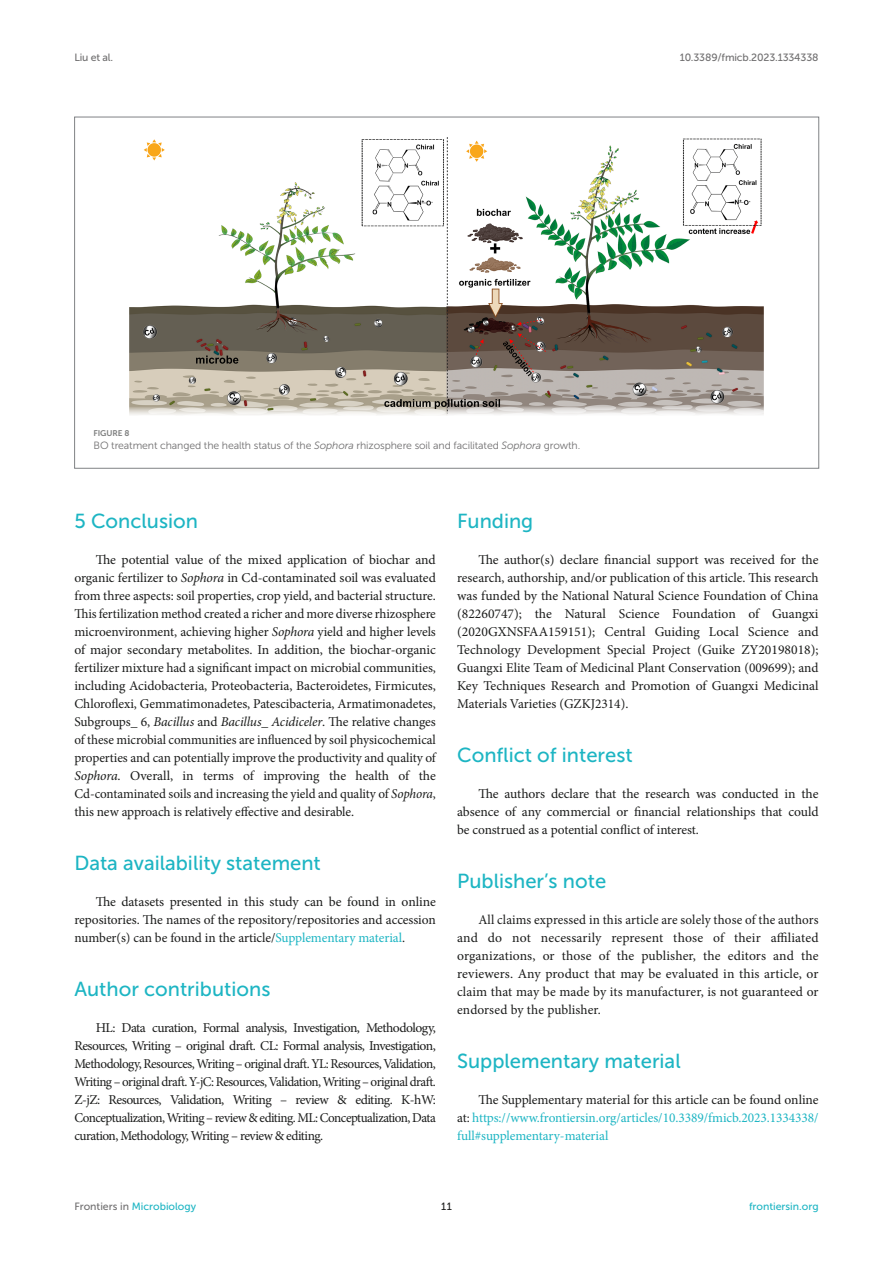
<style>
.page{position:relative;width:893px;height:1263px;background:#fff}
.page>*{position:absolute;margin:0;border:0;box-sizing:border-box;transform-origin:0 0}
.HEAD_1{font:20.25px "Museo Sans 500";color:#1db5c3}
.TEXT_FLUSH{font:13.5px/18px "Minion Pro";letter-spacing:-.005em;color:#1b1c1b;text-align:justify}
.TEXT_FLUSH-2{font:13.5px/18px "Minion Pro";letter-spacing:-.005em;color:#1db5c3;text-align:justify}
.FIG_LEG{font:10.5px "Museo Sans 300";letter-spacing:-.01em;color:#706f70}
.t1{font:10.5px "Museo Sans 500";color:#1db5c3}
.t2{font:10.5px "Museo Sans 500";letter-spacing:-.015em;color:#706f70}
.t3{font:10.5px "Museo Sans 500";color:#1b1c1b}
.FIG_HD{font:8.25px "Museo Sans 700";letter-spacing:-.01em;color:#7e7f7f}
.s1{font-style:italic}
.s2{color:#1db5c3}
.s3{color:#1b1c1b}
.s4{color:#706f70}
</style>
<div class="page">
<img style="left:129px;top:137px;width:635px;height:278px">
<p class="t2" style="left:74px;top:51px;width:40px">Liu et al.</p>
<p class="t2" style="left:680px;top:51px;width:140px">10.3389/fmicb.2023.1334338</p>
<p class="FIG_HD" style="left:94px;top:428px;width:37px">FIGURE 8</p>
<p class="FIG_LEG" style="left:94px;top:440px;width:488px">BO treatment changed the health status of the <span class="s1">Sophora</span> rhizosphere soil and facilitated <span class="s1">Sophora</span> growth.</p>
<p class="HEAD_1" style="left:74px;top:510px;width:125px">5 Conclusion</p>
<p class="TEXT_FLUSH" style="left:74px;top:551px;width:363px;text-indent:21px">The potential value of the mixed application of biochar and organic fertilizer to <span class="s1">Sophora</span> in Cd-contaminated soil was evaluated from three aspects: soil properties, crop yield, and bacterial structure.<br>This fertilization method created a richer and more diverse rhizosphere microenvironment, achieving higher <span class="s1">Sophora</span> yield and higher levels of major secondary metabolites. In addition, the biochar-organic fertilizer mixture had a significant impact on microbial communities, including Acidobacteria, Proteobacteria, Bacteroidetes, Firmicutes, Chloroflexi, Gemmatimonadetes, Patescibacteria, Armatimonadetes, Subgroups_ 6, <span class="s1">Bacillus</span> and <span class="s1">Bacillus_ Acidiceler</span>. The relative changes of these microbial communities are influenced by soil physicochemical properties and can potentially improve the productivity and quality of <span class="s1">Sophora</span>. Overall, in terms of improving the health of the Cd-contaminated soils and increasing the yield and quality of <span class="s1">Sophora</span>, this new approach is relatively effective and desirable.</p>
<p class="HEAD_1" style="left:74px;top:852px;width:248px">Data availability statement</p>
<p class="TEXT_FLUSH" style="left:74px;top:893px;width:363px;text-indent:21px">The datasets presented in this study can be found in online repositories. The names of the repository/repositories and accession number(s) can be found in the article/<span class="s2">Supplementary material</span>.</p>
<p class="HEAD_1" style="left:74px;top:978px;width:197px">Author contributions</p>
<p class="TEXT_FLUSH" style="left:74px;top:1019px;width:363px;text-indent:21px">HL: Data curation, Formal analysis, Investigation, Methodology, Resources, Writing – original draft. CL: Formal analysis, Investigation, Methodology, Resources, Writing – original draft. YL: Resources, Validation, Writing – original draft. Y-jC: Resources, Validation, Writing – original draft.<br>Z-jZ: Resources, Validation, Writing – review &amp; editing. K-hW:<br>Conceptualization, Writing – review &amp; editing. ML: Conceptualization, Data curation, Methodology, Writing – review &amp; editing.</p>
<p class="HEAD_1" style="left:457px;top:510px;width:78px">Funding</p>
<p class="TEXT_FLUSH" style="left:457px;top:551px;width:363px;text-indent:21px">The author(s) declare financial support was received for the research, authorship, and/or publication of this article. This research was funded by the National Natural Science Foundation of China (82260747); the Natural Science Foundation of Guangxi (2020GXNSFAA159151); Central Guiding Local Science and Technology Development Special Project (Guike ZY20198018); Guangxi Elite Team of Medicinal Plant Conservation (009699); and Key Techniques Research and Promotion of Guangxi Medicinal Materials Varieties (GZKJ2314).</p>
<p class="HEAD_1" style="left:457px;top:744px;width:177px">Conflict of interest</p>
<p class="TEXT_FLUSH" style="left:457px;top:785px;width:363px;text-indent:21px">The authors declare that the research was conducted in the absence of any commercial or financial relationships that could be construed as a potential conflict of interest.</p>
<p class="HEAD_1" style="left:457px;top:870px;width:151px">Publisher’s note</p>
<p class="TEXT_FLUSH" style="left:457px;top:911px;width:363px;text-indent:21px">All claims expressed in this article are solely those of the authors and do not necessarily represent those of their affiliated organizations, or those of the publisher, the editors and the reviewers. Any product that may be evaluated in this article, or claim that may be made by its manufacturer, is not guaranteed or endorsed by the publisher.</p>
<p class="HEAD_1" style="left:457px;top:1050px;width:225px">Supplementary material</p>
<p class="TEXT_FLUSH-2" style="left:457px;top:1091px;width:363px;text-indent:21px"><span class="s3">The Supplementary material for this article can be found online at:</span> https://www.frontiersin.org/articles/10.3389/fmicb.2023.1334338/ full#supplementary-material</p>
<p class="t1" style="left:74px;top:1200px;width:123px"><span class="s4">Frontiers in</span> Microbiology</p>
<p class="t3" style="left:441px;top:1200px;width:12px">11</p>
<p class="t1" style="left:749px;top:1200px;width:71px">frontiersin.org</p>
</div>
